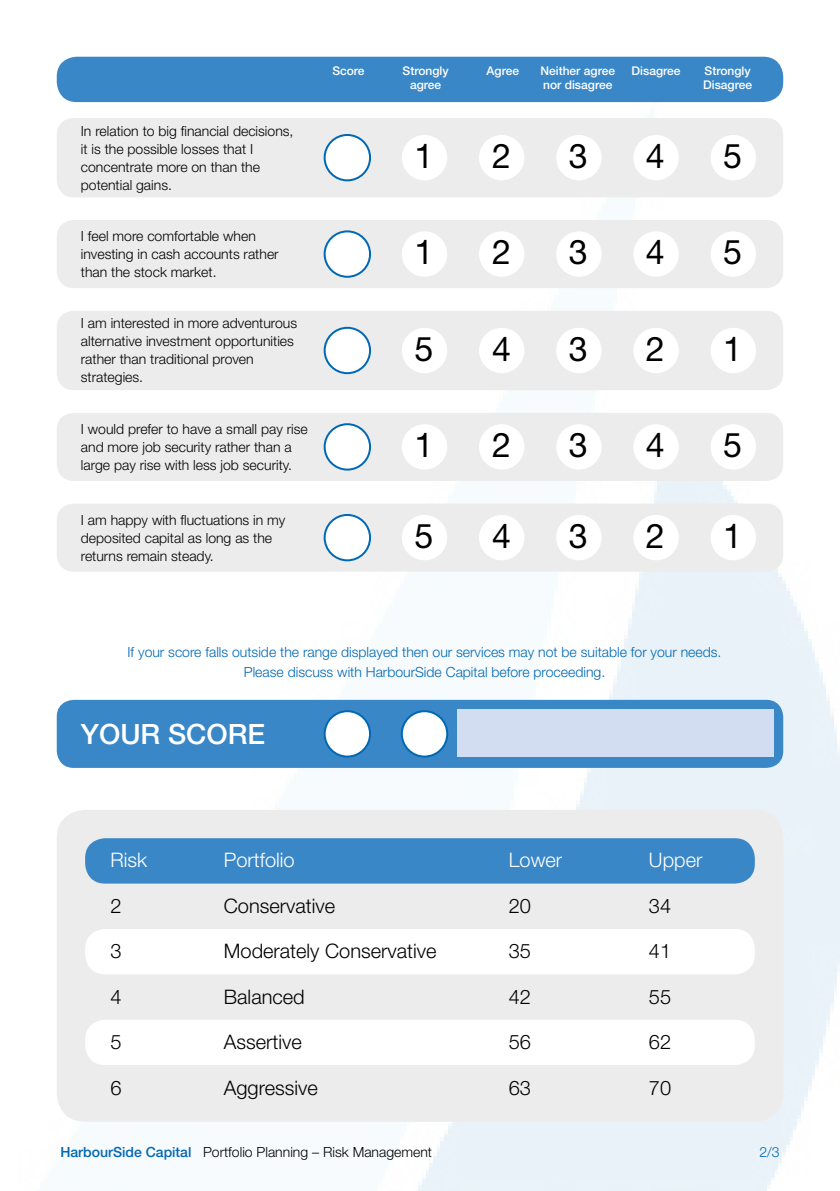
<style>
.page{position:relative;width:840px;height:1191px;background:#fff}
.page>*{position:absolute;margin:0;border:0;box-sizing:border-box;transform-origin:0 0}
.t1{font:34px "Helvetica Neue";color:#000}
.t2{font:500 28px "Helvetica Neue";color:#fff}
.t3{font:300 20px "Helvetica Neue";color:#000}
.t4{font:300 20px "Helvetica Neue";color:#fff}
.t5{font:300 14px/18px "Helvetica Neue";color:#000}
.t6{font:300 14px/20px "Helvetica Neue";color:#0068b4;text-align:center}
.t7{font:500 12px "Helvetica Neue";color:#fff}
.s1{font-weight:500;color:#0068b4}
</style>
<div class="page">
<img style="left:56px;top:56px;width:783px;height:1135px">
<div style="left:57px;top:118px;width:725px;height:79px;background:#ececec;border-radius:17px"></div>
<div style="left:324px;top:135px;width:46px;height:45px;background:#fff;border-radius:50%"></div>
<div style="left:323px;top:134px;width:48px;height:47px;border:2px solid #0068b4;border-radius:50%"></div>
<div style="left:401px;top:135px;width:46px;height:45px;background:#fff;border-radius:50%"></div>
<div style="left:478px;top:135px;width:46px;height:45px;background:#fff;border-radius:50%"></div>
<div style="left:556px;top:135px;width:45px;height:45px;background:#fff;border-radius:50%"></div>
<div style="left:633px;top:135px;width:45px;height:45px;background:#fff;border-radius:50%"></div>
<div style="left:710px;top:135px;width:45px;height:45px;background:#fff;border-radius:50%"></div>
<div style="left:57px;top:220px;width:725px;height:68px;background:#ececec;border-radius:17px"></div>
<div style="left:324px;top:231px;width:46px;height:46px;background:#fff;border-radius:50%"></div>
<div style="left:323px;top:230px;width:48px;height:48px;border:2px solid #0068b4;border-radius:50%"></div>
<div style="left:401px;top:231px;width:46px;height:46px;background:#fff;border-radius:50%"></div>
<div style="left:478px;top:231px;width:46px;height:46px;background:#fff;border-radius:50%"></div>
<div style="left:556px;top:231px;width:45px;height:46px;background:#fff;border-radius:50%"></div>
<div style="left:633px;top:231px;width:45px;height:46px;background:#fff;border-radius:50%"></div>
<div style="left:710px;top:231px;width:45px;height:46px;background:#fff;border-radius:50%"></div>
<div style="left:57px;top:311px;width:725px;height:79px;background:#ececec;border-radius:17px"></div>
<div style="left:324px;top:328px;width:46px;height:45px;background:#fff;border-radius:50%"></div>
<div style="left:323px;top:327px;width:48px;height:47px;border:2px solid #0068b4;border-radius:50%"></div>
<div style="left:401px;top:328px;width:46px;height:45px;background:#fff;border-radius:50%"></div>
<div style="left:478px;top:328px;width:46px;height:45px;background:#fff;border-radius:50%"></div>
<div style="left:556px;top:328px;width:45px;height:45px;background:#fff;border-radius:50%"></div>
<div style="left:633px;top:328px;width:45px;height:45px;background:#fff;border-radius:50%"></div>
<div style="left:710px;top:328px;width:45px;height:45px;background:#fff;border-radius:50%"></div>
<div style="left:57px;top:413px;width:725px;height:68px;background:#ececec;border-radius:17px"></div>
<div style="left:324px;top:424px;width:46px;height:45px;background:#fff;border-radius:50%"></div>
<div style="left:323px;top:423px;width:48px;height:47px;border:2px solid #0068b4;border-radius:50%"></div>
<div style="left:401px;top:424px;width:46px;height:45px;background:#fff;border-radius:50%"></div>
<div style="left:478px;top:424px;width:46px;height:45px;background:#fff;border-radius:50%"></div>
<div style="left:556px;top:424px;width:45px;height:45px;background:#fff;border-radius:50%"></div>
<div style="left:633px;top:424px;width:45px;height:45px;background:#fff;border-radius:50%"></div>
<div style="left:710px;top:424px;width:45px;height:45px;background:#fff;border-radius:50%"></div>
<div style="left:57px;top:503px;width:725px;height:68px;background:#ececec;border-radius:17px"></div>
<div style="left:324px;top:515px;width:46px;height:45px;background:#fff;border-radius:50%"></div>
<div style="left:323px;top:514px;width:48px;height:47px;border:2px solid #0068b4;border-radius:50%"></div>
<div style="left:401px;top:515px;width:46px;height:45px;background:#fff;border-radius:50%"></div>
<div style="left:478px;top:515px;width:46px;height:45px;background:#fff;border-radius:50%"></div>
<div style="left:556px;top:515px;width:45px;height:45px;background:#fff;border-radius:50%"></div>
<div style="left:633px;top:515px;width:45px;height:45px;background:#fff;border-radius:50%"></div>
<div style="left:710px;top:515px;width:45px;height:45px;background:#fff;border-radius:50%"></div>
<div style="left:57px;top:700px;width:725px;height:68px;background:#3a87c8;border-radius:17px"></div>
<div style="left:324px;top:711px;width:46px;height:45px;background:#fff;border-radius:50%"></div>
<div style="left:323px;top:710px;width:48px;height:47px;border:2px solid #0068b4;border-radius:50%"></div>
<div style="left:401px;top:711px;width:46px;height:45px;background:#fff;border-radius:50%"></div>
<div style="left:400px;top:710px;width:48px;height:47px;border:2px solid #0068b4;border-radius:50%"></div>
<div style="left:457px;top:709px;width:316px;height:48px;background:#d3ddf2"></div>
<div style="left:57px;top:57px;width:725px;height:45px;background:#3a87c8;border-radius:20px"></div>
<div style="left:57px;top:810px;width:725px;height:311px;background:#ececec;border-radius:28px"></div>
<div style="left:85px;top:838px;width:669px;height:45px;background:#3a87c8;border-radius:20px"></div>
<div style="left:85px;top:929px;width:669px;height:45px;background:#fff;border-radius:20px"></div>
<div style="left:85px;top:1019px;width:669px;height:46px;background:#fff;border-radius:20px"></div>
<p class="t5" style="left:81px;top:121px;width:214px">In relation to big financial decisions, it is the possible losses that I concentrate more on than the potential gains.</p>
<p class="t7" style="left:332px;top:64px;width:34px">Score</p>
<p class="t7" style="left:402px;top:64px;width:48px">Strongly</p>
<p class="t7" style="left:486px;top:64px;width:34px">Agree</p>
<p class="t7" style="left:540px;top:64px;width:76px">Neither agree</p>
<p class="t7" style="left:631px;top:64px;width:50px">Disagree</p>
<p class="t7" style="left:704px;top:64px;width:48px">Strongly</p>
<p class="t7" style="left:410px;top:78px;width:33px">agree</p>
<p class="t7" style="left:543px;top:78px;width:71px">nor disagree</p>
<p class="t7" style="left:702px;top:78px;width:50px">Disagree</p>
<h1 class="t1" style="left:414px;top:135px;width:20px">1</h1>
<h1 class="t1" style="left:492px;top:135px;width:20px">2</h1>
<h1 class="t1" style="left:568px;top:135px;width:20px">3</h1>
<h1 class="t1" style="left:645px;top:135px;width:20px">4</h1>
<h1 class="t1" style="left:722px;top:135px;width:20px">5</h1>
<p class="t5" style="left:81px;top:227px;width:199px">I feel more comfortable when investing in cash accounts rather than the stock market.</p>
<h1 class="t1" style="left:414px;top:232px;width:20px">1</h1>
<h1 class="t1" style="left:492px;top:232px;width:20px">2</h1>
<h1 class="t1" style="left:568px;top:232px;width:20px">3</h1>
<h1 class="t1" style="left:645px;top:232px;width:20px">4</h1>
<h1 class="t1" style="left:722px;top:232px;width:20px">5</h1>
<p class="t5" style="left:81px;top:314px;width:218px">I am interested in more adventurous alternative investment opportunities rather than traditional proven strategies.</p>
<h1 class="t1" style="left:414px;top:328px;width:20px">5</h1>
<h1 class="t1" style="left:492px;top:328px;width:20px">4</h1>
<h1 class="t1" style="left:568px;top:328px;width:20px">3</h1>
<h1 class="t1" style="left:645px;top:328px;width:20px">2</h1>
<h1 class="t1" style="left:722px;top:328px;width:20px">1</h1>
<p class="t5" style="left:81px;top:419px;width:228px">I would prefer to have a small pay rise and more job security rather than a large pay rise with less job security.</p>
<h1 class="t1" style="left:414px;top:425px;width:20px">1</h1>
<h1 class="t1" style="left:492px;top:425px;width:20px">2</h1>
<h1 class="t1" style="left:568px;top:425px;width:20px">3</h1>
<h1 class="t1" style="left:645px;top:425px;width:20px">4</h1>
<h1 class="t1" style="left:722px;top:425px;width:20px">5</h1>
<p class="t5" style="left:81px;top:510px;width:206px">I am happy with fluctuations in my deposited capital as long as the returns remain steady.</p>
<h1 class="t1" style="left:414px;top:515px;width:20px">5</h1>
<h1 class="t1" style="left:492px;top:515px;width:20px">4</h1>
<h1 class="t1" style="left:568px;top:515px;width:20px">3</h1>
<h1 class="t1" style="left:645px;top:515px;width:20px">2</h1>
<h1 class="t1" style="left:722px;top:515px;width:20px">1</h1>
<p class="t6" style="left:127px;top:642px;width:595px">If your score falls outside the range displayed then our services may not be suitable for your needs.<br>Please discuss with HarbourSide Capital before proceeding.</p>
<h2 class="t2" style="left:81px;top:717px;width:186px">YOUR SCORE</h2>
<h3 class="t4" style="left:110px;top:848px;width:38px">Risk</h3>
<h3 class="t4" style="left:224px;top:848px;width:72px">Portfolio</h3>
<h3 class="t4" style="left:508px;top:848px;width:55px">Lower</h3>
<h3 class="t4" style="left:648px;top:848px;width:55px">Upper</h3>
<h3 class="t3" style="left:110px;top:893px;width:13px">2</h3>
<h3 class="t3" style="left:224px;top:893px;width:113px">Conservative</h3>
<h3 class="t3" style="left:508px;top:893px;width:24px">20</h3>
<h3 class="t3" style="left:648px;top:893px;width:24px">34</h3>
<h3 class="t3" style="left:110px;top:939px;width:13px">3</h3>
<h3 class="t3" style="left:224px;top:939px;width:214px">Moderately Conservative</h3>
<h3 class="t3" style="left:508px;top:939px;width:24px">35</h3>
<h3 class="t3" style="left:648px;top:939px;width:24px">41</h3>
<h3 class="t3" style="left:110px;top:984px;width:13px">4</h3>
<h3 class="t3" style="left:224px;top:984px;width:82px">Balanced</h3>
<h3 class="t3" style="left:508px;top:984px;width:24px">42</h3>
<h3 class="t3" style="left:648px;top:984px;width:24px">55</h3>
<h3 class="t3" style="left:110px;top:1030px;width:13px">5</h3>
<h3 class="t3" style="left:224px;top:1030px;width:79px">Assertive</h3>
<h3 class="t3" style="left:508px;top:1030px;width:24px">56</h3>
<h3 class="t3" style="left:648px;top:1030px;width:24px">62</h3>
<h3 class="t3" style="left:110px;top:1075px;width:13px">6</h3>
<h3 class="t3" style="left:224px;top:1075px;width:95px">Aggressive</h3>
<h3 class="t3" style="left:508px;top:1075px;width:24px">63</h3>
<h3 class="t3" style="left:648px;top:1075px;width:24px">70</h3>
<p class="t5" style="left:60px;top:1142px;width:373px"><span class="s1">HarbourSide Capital</span> Portfolio Planning – Risk Management</p>
<p class="t6" style="left:759px;top:1141px;width:22px">2/3</p>
</div>
